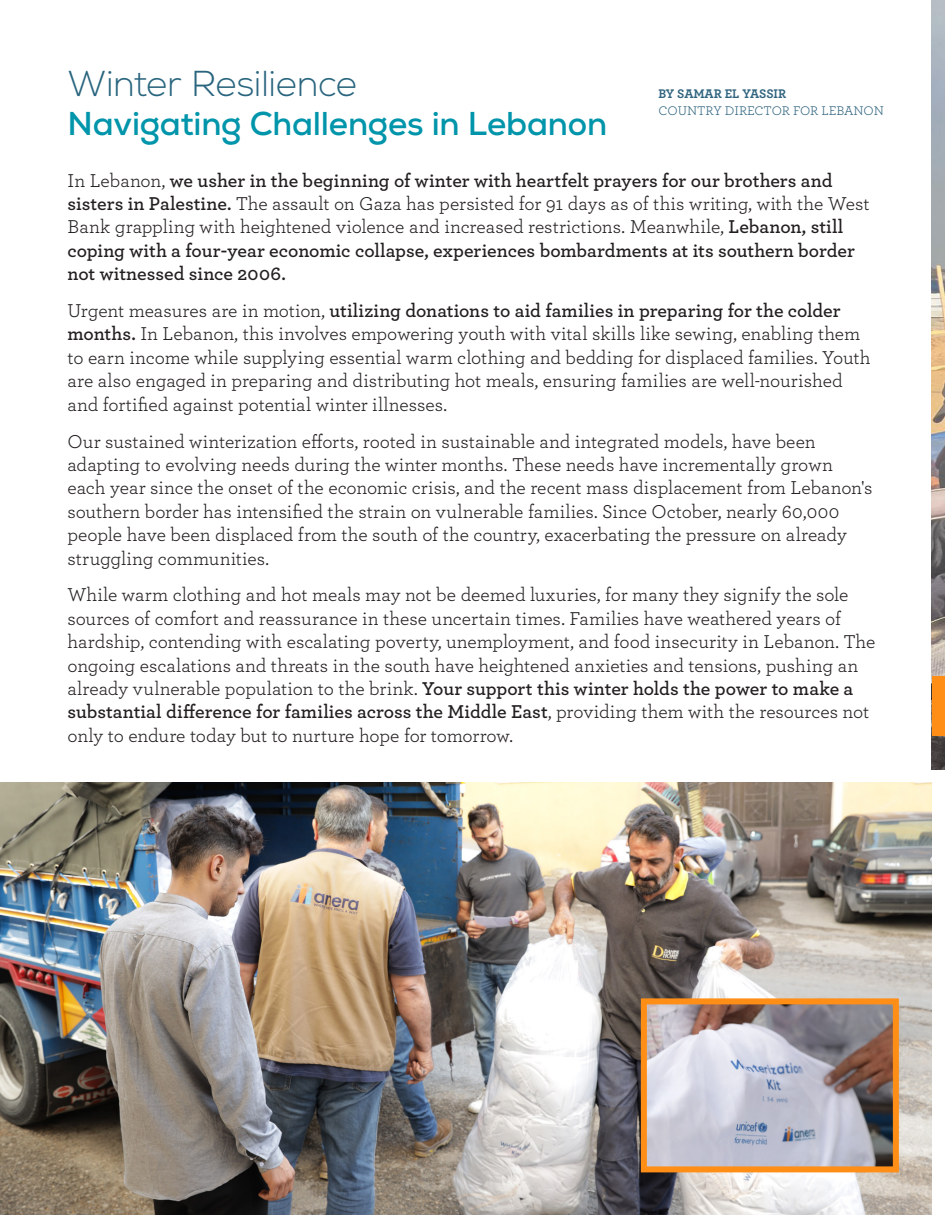
<style>
.page{position:relative;width:945px;height:1215px;background:#fff}
.page>*{position:absolute;margin:0;border:0;box-sizing:border-box;transform-origin:0 0}
.t1{font:300 36px "Nexa";letter-spacing:-.015em;color:#29657e}
.t2{font:700 33px "Nexa";letter-spacing:-.005em;color:#0095aa}
.t3{font:19.5px/23.4px "Archer";color:#231f20}
.t4{font:600 19.5px/23.4px "Archer";color:#231f20}
.t5{font:13.2px "Archer";color:#30647f}
.t6{font:700 13.2px "Archer";letter-spacing:-.01em;color:#30647f}
.s1{font-weight:400}
.s2{font-weight:600}
</style>
<div class="page">
<img style="left:0;top:782px;width:932px;height:433px">
<img style="left:648px;top:1005px;width:244px;height:160px">
<div style="left:641px;top:998px;width:258px;height:174px;border:6px solid #ff8e16"></div>
<img style="left:932px;top:0;width:13px;height:769px">
<div style="left:932px;top:676px;width:13px;height:60px;background:#ff8e16"></div>
<p class="t1" style="left:68px;top:62px;width:291px">Winter Resilience</p>
<p class="t2" style="left:68px;top:103px;width:541px">Navigating Challenges in Lebanon</p>
<p class="t6" style="left:658px;top:84px;width:129px">BY SAMAR EL YASSIR</p>
<p class="t5" style="left:658px;top:101px;width:227px">COUNTRY DIRECTOR FOR LEBANON</p>
<p class="t4" style="left:68px;top:167px;width:804px"><span class="s1">In Lebanon,</span> we usher in the beginning of winter with heartfelt prayers for our brothers and sisters in Palestine. <span class="s1">The assault on Gaza has persisted for 91 days as of this writing, with the West Bank grappling with heightened violence and increased restrictions. Meanwhile,</span> Lebanon, still coping with a four-year economic collapse, experiences bombardments at its southern border not witnessed since 2006.</p>
<p class="t3" style="left:68px;top:298px;width:805px">Urgent measures are in motion, <span class="s2">utilizing donations to aid families in preparing for the colder months.</span> In Lebanon, this involves empowering youth with vital skills like sewing, enabling them to earn income while supplying essential warm clothing and bedding for displaced families. Youth are also engaged in preparing and distributing hot meals, ensuring families are well-nourished and fortified against potential winter illnesses.</p>
<p class="t3" style="left:68px;top:428px;width:807px">Our sustained winterization efforts, rooted in sustainable and integrated models, have been adapting to evolving needs during the winter months. These needs have incrementally grown each year since the onset of the economic crisis, and the recent mass displacement from Lebanon's southern border has intensified the strain on vulnerable families. Since October, nearly 60,000 people have been displaced from the south of the country, exacerbating the pressure on already struggling communities.</p>
<p class="t3" style="left:68px;top:582px;width:809px">While warm clothing and hot meals may not be deemed luxuries, for many they signify the sole sources of comfort and reassurance in these uncertain times. Families have weathered years of hardship, contending with escalating poverty, unemployment, and food insecurity in Lebanon. The ongoing escalations and threats in the south have heightened anxieties and tensions, pushing an already vulnerable population to the brink. <span class="s2">Your support this winter holds the power to make a substantial difference for families across the Middle East</span>, providing them with the resources not only to endure today but to nurture hope for tomorrow.</p>
</div>
